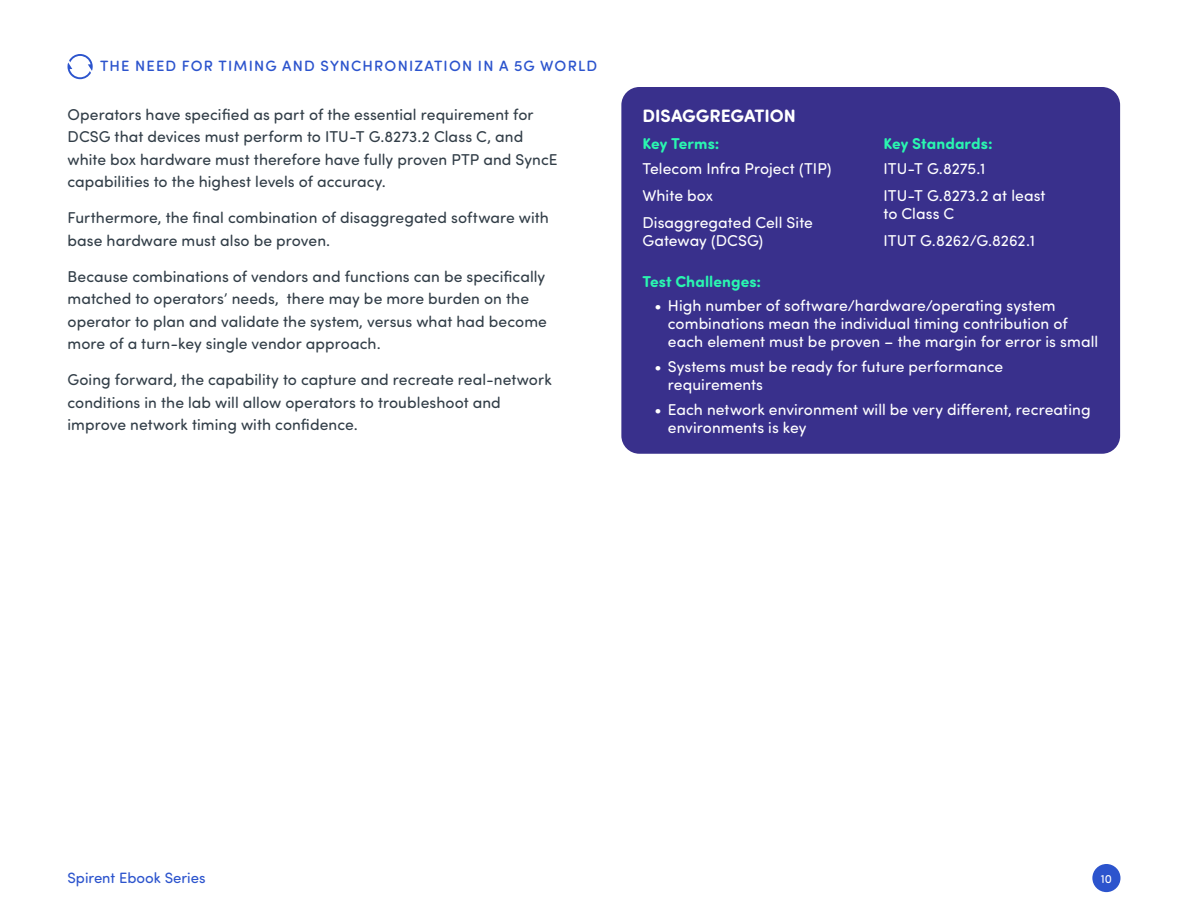
<style>
.page{position:relative;width:1188px;height:918px;background:#fff}
.page>*{position:absolute;margin:0;border:0;box-sizing:border-box;transform-origin:0 0}
.Heading_1{font:700 18px "Sofia Pro Soft";color:#fff}
.Body_Text{font:15.75px/22.5px "Sofia Pro Soft";letter-spacing:.005em;color:#323e48}
.Body_Text-2{font:15.75px/18px "Sofia Pro Soft";letter-spacing:.005em;color:#fff}
.Bullet_Header{font:700 15.75px "Sofia Pro Soft";letter-spacing:.005em;color:#2af6b0}
.t1{font:500 15px "Sofia Pro Soft";letter-spacing:.08em;color:#2c54cd}
.t2{font:15px "Sofia Pro Soft";color:#2c54cd}
.t3{font:12px "Sofia Pro Soft";color:#fff}
</style>
<div class="page">
<div style="left:1092px;top:864px;width:28px;height:28px;background:#2c54cd;border-radius:50%"></div>
<svg style="left:68px;top:54px;width:25px;height:25px"></svg>
<div style="left:621px;top:87px;width:499px;height:367px;background:#39308c;border-radius:18px"></div>
<p class="t1" style="left:100px;top:55px;width:499px">THE NEED FOR TIMING AND SYNCHRONIZATION IN A 5G WORLD</p>
<p class="Body_Text" style="left:68px;top:102px;width:492px">Operators have specified as part of the essential requirement for DCSG that devices must perform to ITU-T G.8273.2 Class C, and white box hardware must therefore have fully proven PTP and SyncE capabilities to the highest levels of accuracy.</p>
<p class="Body_Text" style="left:68px;top:206px;width:483px">Furthermore, the final combination of disaggregated software with base hardware must also be proven.</p>
<p class="Body_Text" style="left:68px;top:264px;width:481px">Because combinations of vendors and functions can be specifically matched to operators’ needs, there may be more burden on the operator to plan and validate the system, versus what had become more of a turn-key single vendor approach.</p>
<p class="Body_Text" style="left:68px;top:368px;width:486px">Going forward, the capability to capture and recreate real-network conditions in the lab will allow operators to troubleshoot and improve network timing with confidence.</p>
<p class="Heading_1" style="left:642px;top:102px;width:155px">DISAGGREGATION</p>
<p class="Bullet_Header" style="left:642px;top:132px;width:79px">Key Terms:</p>
<p class="Body_Text-2" style="left:642px;top:159px;width:191px">Telecom Infra Project (TIP)</p>
<p class="Body_Text-2" style="left:642px;top:186px;width:72px">White box</p>
<p class="Body_Text-2" style="left:642px;top:213px;width:172px">Disaggregated Cell Site<br>Gateway (DCSG)</p>
<p class="Bullet_Header" style="left:884px;top:132px;width:111px">Key Standards:</p>
<p class="Body_Text-2" style="left:884px;top:159px;width:103px">ITU-T G.8275.1</p>
<p class="Body_Text-2" style="left:884px;top:186px;width:164px">ITU-T G.8273.2 at least to Class C</p>
<p class="Body_Text-2" style="left:884px;top:231px;width:153px">ITUT G.8262/G.8262.1</p>
<p class="Bullet_Header" style="left:642px;top:269px;width:120px">Test Challenges:</p>
<p class="Body_Text-2" style="left:668px;top:296px;width:432px;text-indent:-14px">• High number of software/hardware/operating system combinations mean the individual timing contribution of each element must be proven – the margin for error is small</p>
<p class="Body_Text-2" style="left:668px;top:357px;width:337px;text-indent:-14px">• Systems must be ready for future performance requirements</p>
<p class="Body_Text-2" style="left:668px;top:400px;width:424px;text-indent:-14px">• Each network environment will be very different, recreating environments is key</p>
<p class="t2" style="left:68px;top:868px;width:140px">Spirent Ebook Series</p>
<p class="t3" style="left:1101px;top:870px;width:13px">10</p>
</div>
